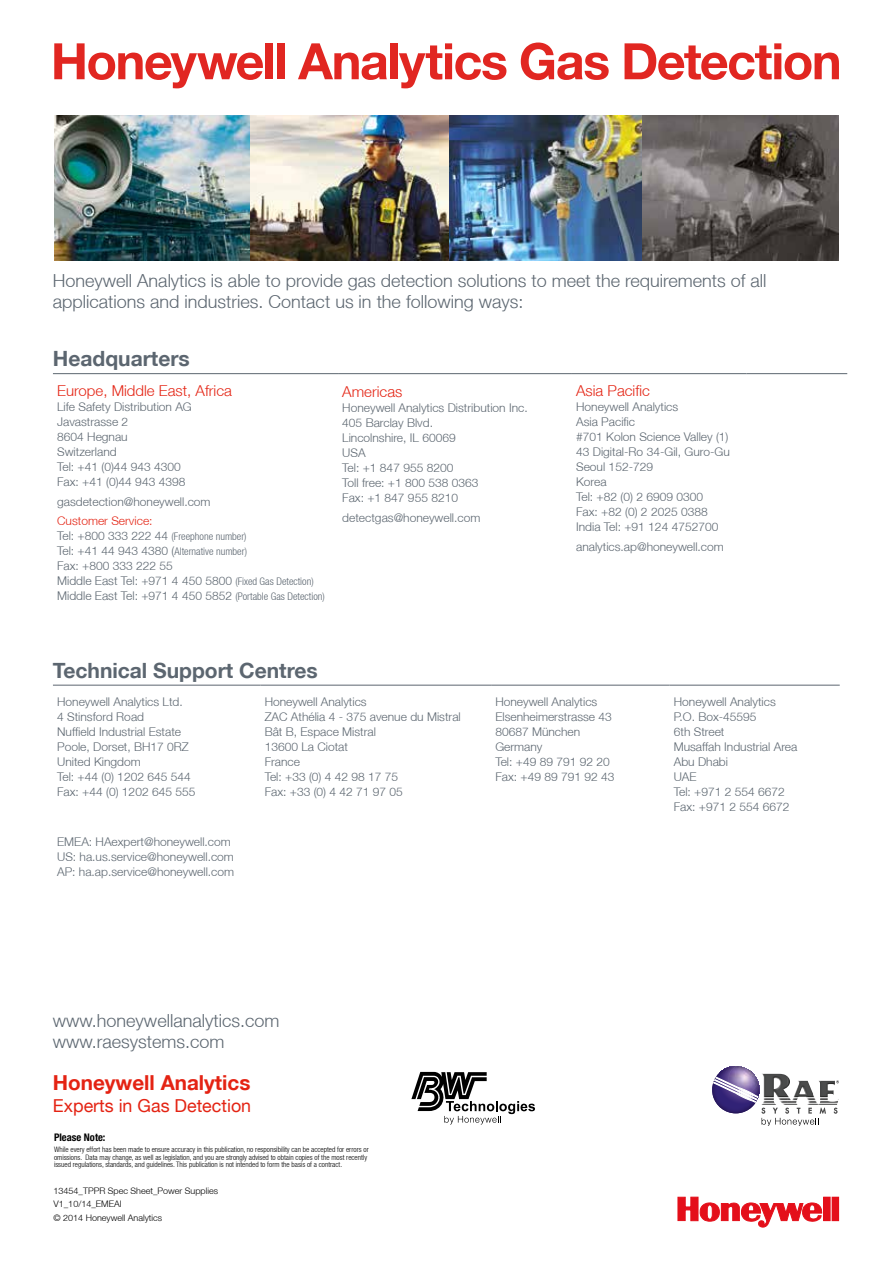
<style>
.page{position:relative;width:893px;height:1263px;background:#fff}
.page>*{position:absolute;margin:0;border:0;box-sizing:border-box;transform-origin:0 0}
.t1{font:700 50.25px "Helvetica Neue LT";letter-spacing:-.03em;color:#e12621}
.t2{font:700 21px "Helvetica Neue LT";color:#5c6670}
.t3{font:700 20.7px "Helvetica Neue LT";color:#e42313}
.t4{font:300 18px/21px "Helvetica Neue LT";color:#5c6670}
.t5{font:17.85px "Helvetica Neue LT";color:#e42313}
.t6{font:300 15px "Helvetica Neue LT";color:#e42313}
.t7{font:300 12px/15px "Helvetica Neue LT";color:#5c6670}
.t8{font:300 12px "Helvetica Neue LT";color:#e42313}
.t9{font:300 condensed 10.5px/15px "Helvetica Neue LT";color:#5c6670}
.t10{font:700 condensed 10.5px "Helvetica Neue LT Std";color:#000}
.t11{font:300 9px/13.5px "Helvetica Neue LT";color:#000}
.t12{font:300 condensed 7.5px/7.5px "Helvetica Neue LT";color:#000}
.s1{font-stretch:normal;font-size:12px}
.s2{font-stretch:condensed;font-size:10.5px}
</style>
<div class="page">
<img style="left:54px;top:116px;width:392px;height:144px">
<img style="left:446px;top:116px;width:393px;height:144px">
<svg style="left:678px;top:1197px;width:144px;height:30px"></svg>
<div style="left:824px;top:1197px;width:6px;height:23px;background:#e40f1a"></div>
<div style="left:832px;top:1197px;width:7px;height:23px;background:#e40f1a"></div>
<hr style="left:53px;top:373px;width:285px;height:1px;background:#5c6670">
<hr style="left:338px;top:373px;width:234px;height:1px;background:#5c6670">
<hr style="left:572px;top:373px;width:174px;height:1px;background:#5c6670">
<hr style="left:746px;top:373px;width:101px;height:1px;background:#5c6670">
<hr style="left:53px;top:685px;width:207px;height:1px;background:#5c6670">
<hr style="left:260px;top:685px;width:231px;height:1px;background:#5c6670">
<hr style="left:491px;top:685px;width:178px;height:1px;background:#5c6670">
<hr style="left:669px;top:685px;width:171px;height:1px;background:#5c6670">
<svg style="left:411px;top:1072px;width:124px;height:52px"></svg>
<img style="left:826px;top:1080px;width:13px;height:25px">
<svg style="left:834px;top:1107px;width:3px;height:7px"></svg>
<svg style="left:712px;top:1066px;width:114px;height:59px"></svg>
<h1 class="t1" style="left:51px;top:30px;width:792px">Honeywell Analytics Gas Detection</h1>
<h3 class="t4" style="left:53px;top:269px;width:715px">Honeywell Analytics is able to provide gas detection solutions to meet the requirements of all applications and industries. Contact us in the following ways:</h3>
<h2 class="t2" style="left:53px;top:346px;width:138px">Headquarters</h2>
<p class="t6" style="left:57px;top:382px;width:176px">Europe, Middle East, Africa</p>
<p class="t7" style="left:57px;top:399px;width:136px">Life Safety Distribution AG<br>Javastrasse 2<br>8604 Hegnau<br>Switzerland<br>Tel: +41 (0)44 943 4300<br>Fax: +41 (0)44 943 4398</p>
<p class="t7" style="left:57px;top:494px;width:155px">gasdetection@honeywell.com</p>
<p class="t8" style="left:57px;top:513px;width:97px">Customer Service:</p>
<p class="t9" style="left:57px;top:529px;width:191px"><span class="s1">Tel: +800 333 222 44</span> (Freephone number)<br><span class="s1">Tel: +41 44 943 4380 (</span>Alternative number)</p>
<p class="t7" style="left:57px;top:558px;width:269px">Fax: +800 333 222 55<br>Middle East Tel: +971 4 450 5800 <span class="s2">(Fixed Gas Detection)<br></span>Middle East Tel: +971 4 450 5852 <span class="s2">(Portable Gas Detection)</span></p>
<p class="t6" style="left:342px;top:383px;width:62px">Americas</p>
<p class="t7" style="left:342px;top:400px;width:187px">Honeywell Analytics Distribution Inc.<br>405 Barclay Blvd.<br>Lincolnshire, IL 60069<br>USA<br>Tel: +1 847 955 8200<br>Toll free: +1 800 538 0363<br>Fax: +1 847 955 8210</p>
<p class="t7" style="left:342px;top:510px;width:140px">detectgas@honeywell.com</p>
<p class="t6" style="left:576px;top:382px;width:75px">Asia Pacific</p>
<p class="t7" style="left:576px;top:399px;width:155px">Honeywell Analytics<br>Asia Pacific<br>#701 Kolon Science Valley (1)<br>43 Digital-Ro 34-Gil, Guro-Gu<br>Seoul 152-729<br>Korea<br>Tel: +82 (0) 2 6909 0300<br>Fax: +82 (0) 2 2025 0388<br>India Tel: +91 124 4752700</p>
<p class="t7" style="left:576px;top:539px;width:149px">analytics.ap@honeywell.com</p>
<h2 class="t2" style="left:53px;top:657px;width:266px">Technical Support Centres</h2>
<p class="t7" style="left:57px;top:694px;width:140px">Honeywell Analytics Ltd.<br>4 Stinsford Road<br>Nuffield Industrial Estate<br>Poole, Dorset, BH17 0RZ<br>United Kingdom<br>Tel: +44 (0) 1202 645 544<br>Fax: +44 (0) 1202 645 555</p>
<p class="t7" style="left:265px;top:694px;width:198px">Honeywell Analytics<br>ZAC Athélia 4 - 375 avenue du Mistral<br>Bât B, Espace Mistral<br>13600 La Ciotat<br>France<br>Tel: +33 (0) 4 42 98 17 75<br>Fax: +33 (0) 4 42 71 97 05</p>
<p class="t7" style="left:495px;top:694px;width:121px">Honeywell Analytics<br>Elsenheimerstrasse 43<br>80687 München<br>Germany<br>Tel: +49 89 791 92 20<br>Fax: +49 89 791 92 43</p>
<p class="t7" style="left:674px;top:694px;width:125px">Honeywell Analytics<br>P.O. Box-45595<br>6th Street<br>Musaffah Industrial Area<br>Abu Dhabi<br>UAE<br>Tel: +971 2 554 6672<br>Fax: +971 2 554 6672</p>
<p class="t7" style="left:57px;top:834px;width:178px">EMEA: HAexpert@honeywell.com<br>US: ha.us.service@honeywell.com<br>AP: ha.ap.service@honeywell.com</p>
<h3 class="t4" style="left:53px;top:1009px;width:228px">www.honeywellanalytics.com www.raesystems.com</h3>
<h3 class="t3" style="left:53px;top:1070px;width:199px">Honeywell Analytics</h3>
<h3 class="t5" style="left:53px;top:1094px;width:200px">Experts in Gas Detection</h3>
<p class="t10" style="left:54px;top:1130px;width:53px">Please Note:</p>
<p class="t12" style="left:54px;top:1146px;width:316px">While every effort has been made to ensure accuracy in this publication, no responsibility can be accepted for errors or omissions. Data may change, as well as legislation, and you are strongly advised to obtain copies of the most recently issued regulations, standards, and guidelines. This publication is not intended to form the basis of a contract.</p>
<p class="t11" style="left:53px;top:1184px;width:166px">13454_TPPR Spec Sheet_Power Supplies<br>V1_10/14_EMEAI<br>© 2014 Honeywell Analytics</p>
</div>
